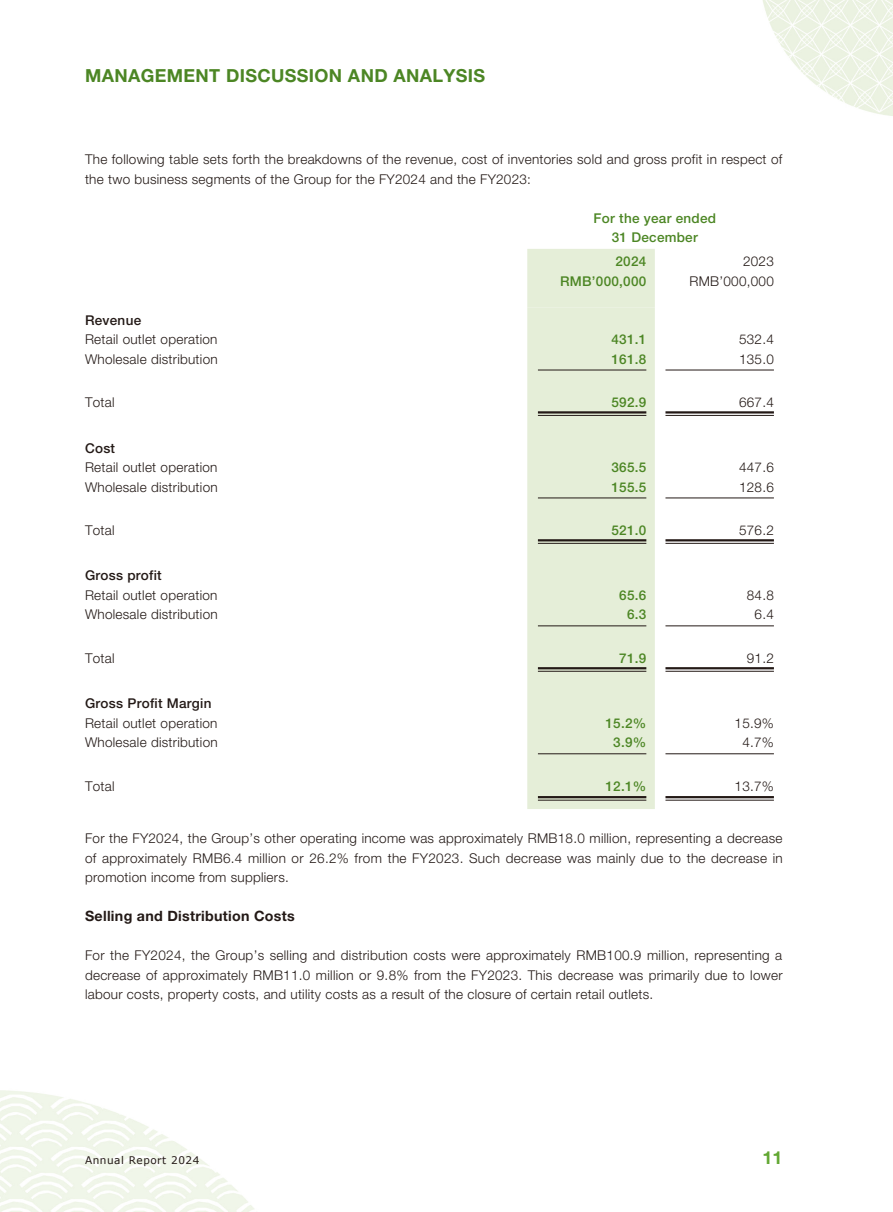
<style>
.page{position:relative;width:893px;height:1212px;background:#fff}
.page>*{position:absolute;margin:0;border:0;box-sizing:border-box;transform-origin:0 0}
.t1{font:700 18px "Helvetica Neue LT Std";letter-spacing:.02em;color:#4c8624}
.t2{font:700 18px "Helvetica Neue LT Std";color:#62a732}
.t3{font:700 14.25px "Helvetica Neue LT Std";letter-spacing:.02em;color:#231916}
.t4{font:300 13.5px/19.5px "Helvetica Neue LT Std";letter-spacing:.02em;color:#231916;text-align:justify}
.t5{font:500 13.5px/19.5px "Helvetica Neue LT Std";letter-spacing:.02em;color:#4c8624;text-align:center}
.t6{font:500 13.5px "Helvetica Neue LT Std";letter-spacing:.02em;color:#231916}
.t7{font:10.5px "Verdana";letter-spacing:.05em;color:#231916}
</style>
<div class="page">
<img style="left:0;top:0;width:893px;height:1212px">
<div style="left:527px;top:249px;width:128px;height:58px;background:#e5eed8"></div>
<div style="left:527px;top:307px;width:128px;height:502px;background:#e5eed8"></div>
<hr style="left:538px;top:370px;width:108px;height:1px;background:#231916">
<hr style="left:665px;top:370px;width:109px;height:1px;background:#231916">
<hr style="left:538px;top:411px;width:108px;height:2px;background:#231916">
<hr style="left:538px;top:415px;width:108px;height:1px;background:#231916">
<hr style="left:665px;top:411px;width:109px;height:2px;background:#231916">
<hr style="left:665px;top:415px;width:109px;height:1px;background:#231916">
<hr style="left:538px;top:497px;width:108px;height:1px;background:#231916">
<hr style="left:665px;top:497px;width:109px;height:1px;background:#231916">
<hr style="left:538px;top:539px;width:108px;height:2px;background:#231916">
<hr style="left:538px;top:543px;width:108px;height:1px;background:#231916">
<hr style="left:665px;top:539px;width:109px;height:2px;background:#231916">
<hr style="left:665px;top:543px;width:109px;height:1px;background:#231916">
<hr style="left:538px;top:625px;width:108px;height:1px;background:#231916">
<hr style="left:665px;top:625px;width:109px;height:1px;background:#231916">
<hr style="left:538px;top:667px;width:108px;height:2px;background:#231916">
<hr style="left:538px;top:671px;width:108px;height:1px;background:#231916">
<hr style="left:665px;top:667px;width:109px;height:2px;background:#231916">
<hr style="left:665px;top:671px;width:109px;height:1px;background:#231916">
<hr style="left:538px;top:753px;width:108px;height:1px;background:#231916">
<hr style="left:665px;top:753px;width:109px;height:1px;background:#231916">
<hr style="left:538px;top:796px;width:108px;height:2px;background:#231916">
<hr style="left:538px;top:800px;width:108px;height:1px;background:#231916">
<hr style="left:665px;top:796px;width:109px;height:2px;background:#231916">
<hr style="left:665px;top:800px;width:109px;height:1px;background:#231916">
<h1 class="t1" style="left:85px;top:64px;width:402px">MANAGEMENT DISCUSSION AND ANALYSIS</h1>
<p class="t4" style="left:85px;top:149px;width:699px">The following table sets forth the breakdowns of the revenue, cost of inventories sold and gross profit in respect of the two business segments of the Group for the FY2024 and the FY2023:</p>
<p class="t5" style="left:594px;top:208px;width:124px">For the year ended<br>31 December</p>
<p class="t5" style="left:615px;top:251px;width:32px">2024</p>
<p class="t4" style="left:743px;top:251px;width:32px">2023</p>
<p class="t5" style="left:560px;top:271px;width:88px">RMB’000,000</p>
<p class="t4" style="left:689px;top:271px;width:86px">RMB’000,000</p>
<p class="t6" style="left:85px;top:312px;width:58px">Revenue</p>
<p class="t4" style="left:85px;top:329px;width:134px">Retail outlet operation</p>
<p class="t5" style="left:611px;top:329px;width:36px">431.1</p>
<p class="t4" style="left:739px;top:329px;width:36px">532.4</p>
<p class="t4" style="left:85px;top:349px;width:134px">Wholesale distribution</p>
<p class="t5" style="left:611px;top:349px;width:36px">161.8</p>
<p class="t4" style="left:739px;top:349px;width:36px">135.0</p>
<p class="t4" style="left:85px;top:392px;width:31px">Total</p>
<p class="t5" style="left:611px;top:392px;width:36px">592.9</p>
<p class="t4" style="left:739px;top:392px;width:36px">667.4</p>
<p class="t6" style="left:85px;top:440px;width:32px">Cost</p>
<p class="t4" style="left:85px;top:457px;width:134px">Retail outlet operation</p>
<p class="t5" style="left:611px;top:457px;width:36px">365.5</p>
<p class="t4" style="left:739px;top:457px;width:36px">447.6</p>
<p class="t4" style="left:85px;top:477px;width:134px">Wholesale distribution</p>
<p class="t5" style="left:611px;top:477px;width:36px">155.5</p>
<p class="t4" style="left:739px;top:477px;width:36px">128.6</p>
<p class="t4" style="left:85px;top:520px;width:31px">Total</p>
<p class="t5" style="left:611px;top:520px;width:36px">521.0</p>
<p class="t4" style="left:739px;top:520px;width:36px">576.2</p>
<p class="t6" style="left:85px;top:567px;width:78px">Gross profit</p>
<p class="t4" style="left:85px;top:585px;width:134px">Retail outlet operation</p>
<p class="t5" style="left:619px;top:585px;width:29px">65.6</p>
<p class="t4" style="left:747px;top:585px;width:29px">84.8</p>
<p class="t4" style="left:85px;top:604px;width:134px">Wholesale distribution</p>
<p class="t5" style="left:627px;top:605px;width:21px">6.3</p>
<p class="t4" style="left:755px;top:604px;width:21px">6.4</p>
<p class="t4" style="left:85px;top:648px;width:31px">Total</p>
<p class="t5" style="left:619px;top:648px;width:29px">71.9</p>
<p class="t4" style="left:747px;top:648px;width:29px">91.2</p>
<p class="t6" style="left:85px;top:695px;width:128px">Gross Profit Margin</p>
<p class="t4" style="left:85px;top:713px;width:134px">Retail outlet operation</p>
<p class="t5" style="left:605px;top:713px;width:42px">15.2%</p>
<p class="t4" style="left:735px;top:713px;width:41px">15.9%</p>
<p class="t4" style="left:85px;top:732px;width:134px">Wholesale distribution</p>
<p class="t5" style="left:613px;top:733px;width:35px">3.9%</p>
<p class="t4" style="left:742px;top:732px;width:33px">4.7%</p>
<p class="t4" style="left:85px;top:776px;width:31px">Total</p>
<p class="t5" style="left:605px;top:776px;width:42px">12.1%</p>
<p class="t4" style="left:735px;top:776px;width:41px">13.7%</p>
<p class="t4" style="left:85px;top:829px;width:699px">For the FY2024, the Group’s other operating income was approximately RMB18.0 million, representing a decrease of approximately RMB6.4 million or 26.2% from the FY2023. Such decrease was mainly due to the decrease in promotion income from suppliers.</p>
<p class="t3" style="left:85px;top:907px;width:211px">Selling and Distribution Costs</p>
<p class="t4" style="left:85px;top:946px;width:699px">For the FY2024, the Group’s selling and distribution costs were approximately RMB100.9 million, representing a decrease of approximately RMB11.0 million or 9.8% from the FY2023. This decrease was primarily due to lower labour costs, property costs, and utility costs as a result of the closure of certain retail outlets.</p>
<p class="t7" style="left:85px;top:1152px;width:116px">Annual Report 2024</p>
<h1 class="t2" style="left:762px;top:1147px;width:22px">11</h1>
</div>
